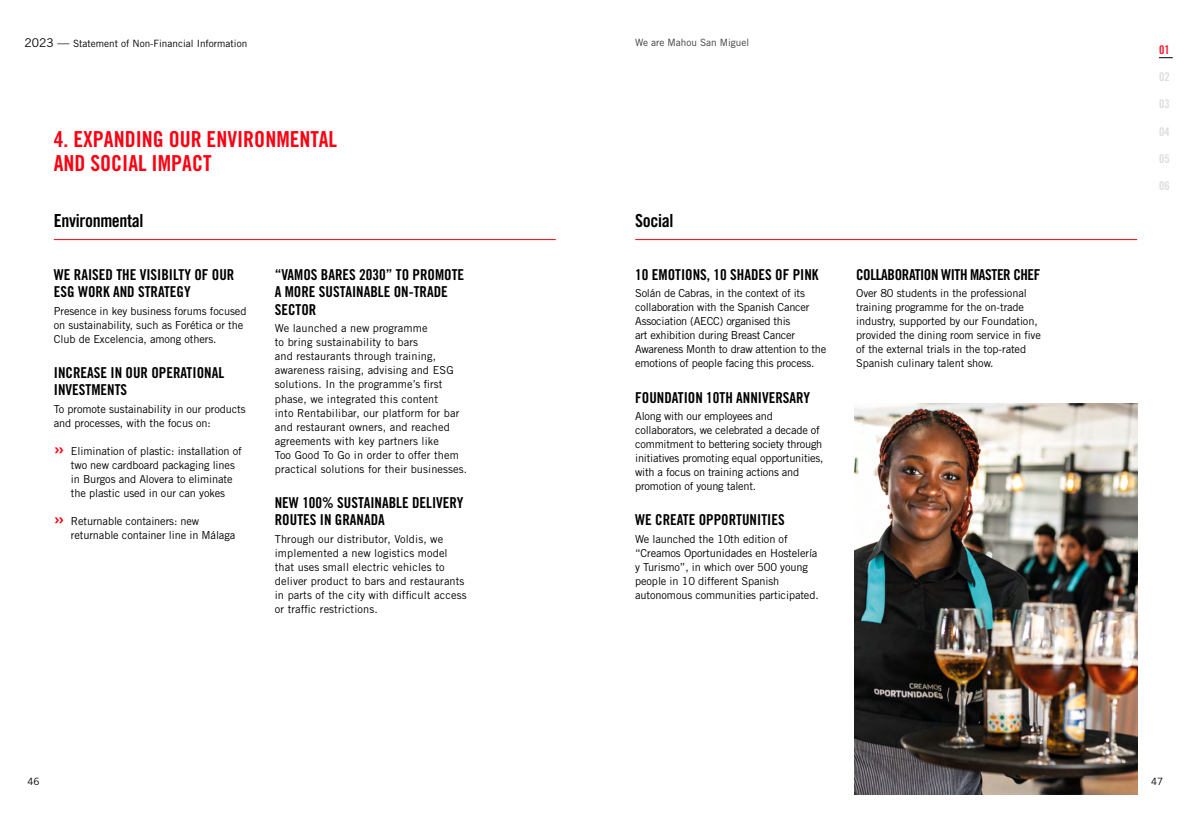
<style>
.page{position:relative;width:1191px;height:823px;background:#fff}
.page>*{position:absolute;margin:0;border:0;box-sizing:border-box;transform-origin:0 0}
.t1{font:22px/24.5px "Trade Gothic LT Std Bd Cn 20";color:#ff0013}
.t2{font:18px "Trade Gothic LT Std Bd Cn 20";letter-spacing:-.02em;color:#000}
.t3{font:15px/17.5px "Trade Gothic LT Std Bd Cn 20";color:#000}
.t4{font:15px "Trade Gothic LT Std Bd Cn 20";letter-spacing:-.025em;color:#000}
.t5{font:12px "Trade Gothic LT Std Bd Cn 20";color:#dedede}
.t6{font:12px "Trade Gothic LT Std Bd Cn 20";color:#ff132d}
.t7{font:11px/14px "Trade Gothic LT Std";letter-spacing:-.01em;color:#000}
.t8{font:11px/14px "Trade Gothic LT Std";letter-spacing:.01em;color:#000}
.t9{font:10px "Trade Gothic LT Std";color:#000}
.t10{font:10px "Trade Gothic LT Std";color:#3c3c3b}
.s1{font-size:12px}
.s2{font-family:"Trade Gothic LT Std Bd 2";font-size:18px;color:#ff0013}
</style>
<div class="page">
<img style="left:855px;top:403px;width:282px;height:391px">
<hr style="left:54px;top:239px;width:502px;height:1px;background:#ff0013">
<hr style="left:635px;top:239px;width:502px;height:1px;background:#ff0013">
<svg style="left:1159px;top:57px;width:13px;height:1px"></svg>
<p class="t9" style="left:24px;top:37px;width:224px"><span class="s1">2023 —</span> Statement of Non-Financial Information</p>
<h1 class="t1" style="left:54px;top:126px;width:285px">4. EXPANDING OUR ENVIRONMENTAL<br>AND SOCIAL IMPACT</h1>
<p class="t10" style="left:635px;top:36px;width:116px">We are Mahou San Miguel</p>
<p class="t6" style="left:1159px;top:42px;width:12px">01</p>
<p class="t5" style="left:1159px;top:70px;width:12px">02</p>
<p class="t5" style="left:1159px;top:97px;width:12px">03</p>
<p class="t5" style="left:1159px;top:124px;width:12px">04</p>
<p class="t5" style="left:1159px;top:151px;width:12px">05</p>
<p class="t5" style="left:1159px;top:178px;width:12px">06</p>
<h2 class="t2" style="left:54px;top:210px;width:91px">Environmental</h2>
<h2 class="t2" style="left:635px;top:210px;width:40px">Social</h2>
<h3 class="t3" style="left:54px;top:265px;width:182px">WE RAISED THE VISIBILTY OF OUR<br>ESG WORK AND STRATEGY</h3>
<p class="t7" style="left:54px;top:303px;width:194px">Presence in key business forums focused on sustainability, such as Forética or the<br>Club de Excelencia, among others.</p>
<h3 class="t3" style="left:54px;top:363px;width:172px">INCREASE IN OUR OPERATIONAL<br>INVESTMENTS</h3>
<p class="t7" style="left:54px;top:401px;width:193px">To promote sustainability in our products and processes, with the focus on:</p>
<p class="t7" style="left:71px;top:443px;width:172px;text-indent:-17px"><span class="s2">››</span> Elimination of plastic: installation of two new cardboard packaging lines in Burgos and Alovera to eliminate the plastic used in our can yokes</p>
<p class="t7" style="left:71px;top:513px;width:166px;text-indent:-17px"><span class="s2">››</span> Returnable containers: new returnable container line in Málaga</p>
<h3 class="t3" style="left:275px;top:265px;width:191px">“VAMOS BARES 2030” TO PROMOTE<br>A MORE SUSTAINABLE ON-TRADE<br>SECTOR</h3>
<p class="t8" style="left:275px;top:321px;width:194px">We launched a new programme<br>to bring sustainability to bars<br>and restaurants through training, awareness raising, advising and ESG solutions. In the programme’s first phase, we integrated this content<br>into Rentabilibar, our platform for bar and restaurant owners, and reached agreements with key partners like<br>Too Good To Go in order to offer them practical solutions for their businesses.</p>
<h3 class="t3" style="left:275px;top:493px;width:190px">NEW 100% SUSTAINABLE DELIVERY<br>ROUTES IN GRANADA</h3>
<p class="t8" style="left:275px;top:531px;width:193px">Through our distributor, Voldis, we implemented a new logistics model that uses small electric vehicles to deliver product to bars and restaurants in parts of the city with difficult access or traffic restrictions.</p>
<h3 class="t3" style="left:635px;top:265px;width:185px">10 EMOTIONS, 10 SHADES OF PINK</h3>
<p class="t7" style="left:635px;top:286px;width:193px">Solán de Cabras, in the context of its collaboration with the Spanish Cancer Association (AECC) organised this<br>art exhibition during Breast Cancer Awareness Month to draw attention to the emotions of people facing this process.</p>
<h3 class="t3" style="left:635px;top:388px;width:176px">FOUNDATION 10TH ANNIVERSARY</h3>
<p class="t7" style="left:635px;top:408px;width:190px">Along with our employees and collaborators, we celebrated a decade of commitment to bettering society through initiatives promoting equal opportunities, with a focus on training actions and promotion of young talent.</p>
<h3 class="t3" style="left:635px;top:510px;width:151px">WE CREATE OPPORTUNITIES</h3>
<p class="t7" style="left:635px;top:531px;width:185px">We launched the 10th edition of “Creamos Oportunidades en Hostelería y Turismo”, in which over 500 young people in 10 different Spanish autonomous communities participated.</p>
<h3 class="t4" style="left:856px;top:265px;width:186px">COLLABORATION WITH MASTER CHEF</h3>
<p class="t7" style="left:856px;top:286px;width:186px">Over 80 students in the professional training programme for the on-trade industry, supported by our Foundation, provided the dining room service in five of the external trials in the top-rated Spanish culinary talent show.</p>
<p class="t9" style="left:27px;top:774px;width:14px">46</p>
<p class="t9" style="left:1151px;top:774px;width:14px">47</p>
</div>
